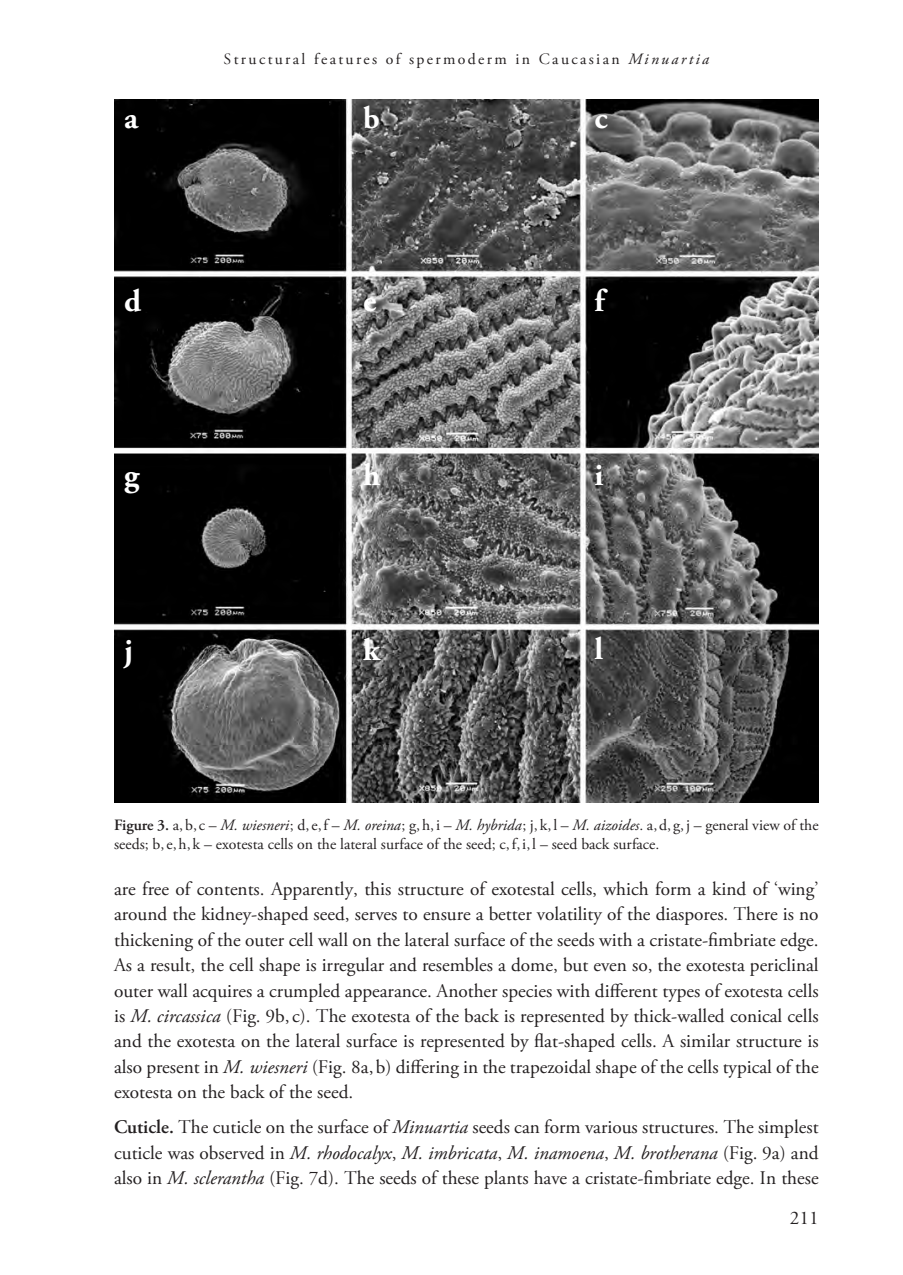
<style>
.page{position:relative;width:903px;height:1275px;background:#fff}
.page>*{position:absolute;margin:0;border:0;box-sizing:border-box;transform-origin:0 0}
.Wulfenia-Legende-FIG{font:700 31.5px "Adobe Garamond Pro";color:#fff}
.Wulfenia-Text{font:19.25px/25.4px "Adobe Garamond Pro";color:#231f20;text-align:justify}
.Wulfenia-Seitenzahle{font:19.25px "Adobe Garamond Pro";color:#231f20}
.Wulfenia-Legende-FIG-2{font:15.75px/19.2px "Adobe Garamond Pro";color:#231f20}
.Wulfenia-RunningTitl{font:15.75px "Adobe Garamond Pro";letter-spacing:.15em;color:#231f20}
.s1{font-style:italic}
.s2{font-weight:600}
</style>
<div class="page">
<img style="left:114px;top:99px;width:705px;height:703px">
<p class="Wulfenia-RunningTitl" style="left:223px;top:49px;width:487px">Structural features of spermoderm in Caucasian <span class="s1">Minuartia</span></p>
<p class="Wulfenia-Legende-FIG" style="left:124px;top:100px;width:15px">a</p>
<p class="Wulfenia-Legende-FIG" style="left:363px;top:100px;width:18px">b</p>
<p class="Wulfenia-Legende-FIG" style="left:594px;top:100px;width:15px">c</p>
<p class="Wulfenia-Legende-FIG" style="left:124px;top:282px;width:18px">d</p>
<p class="Wulfenia-Legende-FIG" style="left:363px;top:282px;width:15px">e</p>
<p class="Wulfenia-Legende-FIG" style="left:594px;top:282px;width:11px">f</p>
<p class="Wulfenia-Legende-FIG" style="left:124px;top:456px;width:17px">g</p>
<p class="Wulfenia-Legende-FIG" style="left:363px;top:456px;width:19px">h</p>
<p class="Wulfenia-Legende-FIG" style="left:594px;top:456px;width:11px">i</p>
<p class="Wulfenia-Legende-FIG" style="left:124px;top:632px;width:10px">j</p>
<p class="Wulfenia-Legende-FIG" style="left:363px;top:632px;width:18px">k</p>
<p class="Wulfenia-Legende-FIG" style="left:594px;top:630px;width:10px">l</p>
<p class="Wulfenia-Legende-FIG-2" style="left:114px;top:816px;width:706px"><span class="s2">Figure 3.</span> a,b, c – <span class="s1">M. wiesneri</span>; d,e,f – <span class="s1">M. oreina</span>; g,h,i – <span class="s1">M. hybrida</span>; j, k, l – <span class="s1">M. aizoides</span>. a,d, g,j – general view of the seeds; b,e,h, k – exotesta cells on the lateral surface of the seed; c,f,i, l – seed back surface.</p>
<p class="Wulfenia-Text" style="left:114px;top:877px;width:706px">are free of contents. Apparently, this structure of exotestal cells, which form a kind of ‘wing’ around the kidney-shaped seed, serves to ensure a better volatility of the diaspores. There is no thickening of the outer cell wall on the lateral surface of the seeds with a cristate-fimbriate edge.<br>As a result, the cell shape is irregular and resembles a dome, but even so, the exotesta periclinal outer wall acquires a crumpled appearance. Another species with different types of exotesta cells is <span class="s1">M. circassica</span> (Fig. 9b, c). The exotesta of the back is represented by thick-walled conical cells and the exotesta on the lateral surface is represented by flat-shaped cells. A similar structure is also present in <span class="s1">M. wiesneri</span> (Fig. 8a,b) differing in the trapezoidal shape of the cells typical of the exotesta on the back of the seed.</p>
<p class="Wulfenia-Text" style="left:114px;top:1115px;width:706px"><span class="s2">Cuticle.</span> The cuticle on the surface of <span class="s1">Minuartia</span> seeds can form various structures. The simplest cuticle was observed in <span class="s1">M. rhodocalyx</span>, <span class="s1">M. imbricata</span>, <span class="s1">M. inamoena</span>, <span class="s1">M. brotherana</span> (Fig. 9a) and also in <span class="s1">M. sclerantha</span> (Fig. 7d). The seeds of these plants have a cristate-fimbriate edge. In these</p>
<p class="Wulfenia-Seitenzahle" style="left:790px;top:1207px;width:30px">211</p>
</div>
